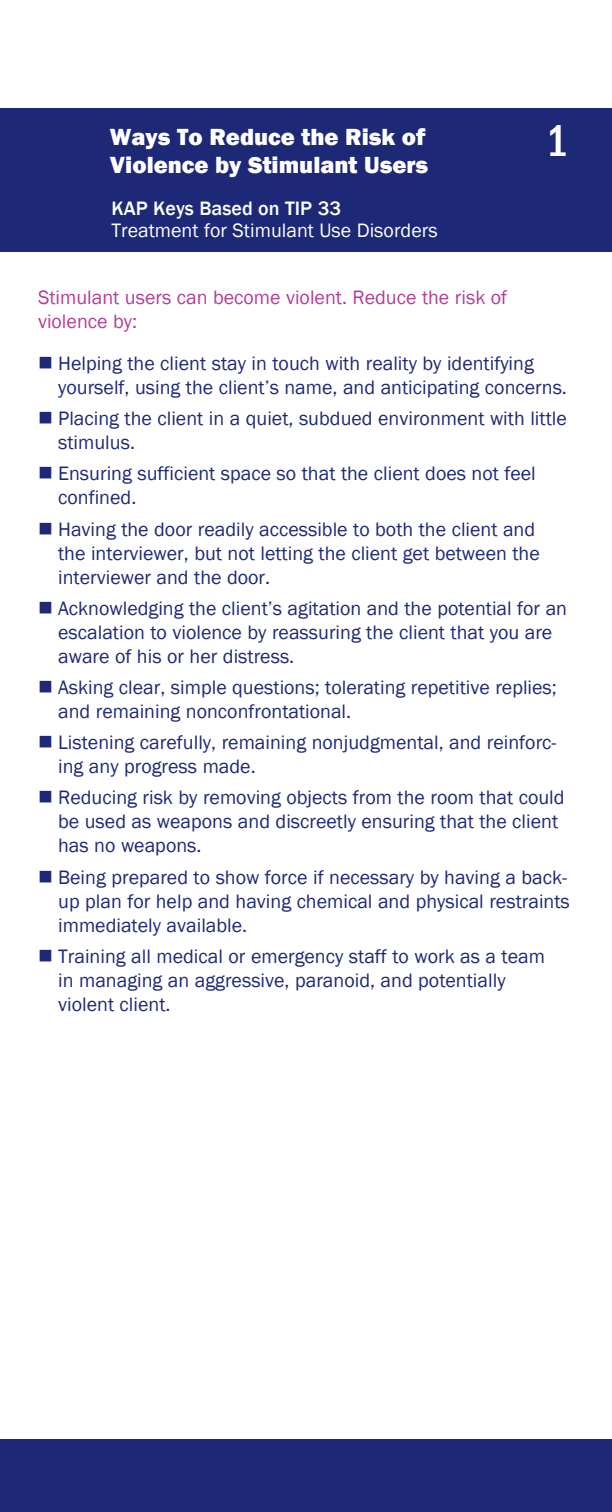
<style>
.page{position:relative;width:612px;height:1512px;background:#fff}
.page>*{position:absolute;margin:0;border:0;box-sizing:border-box;transform-origin:0 0}
.t1{font:500 condensed 46px "Franklin Gothic";color:#fff}
.t2{font:800 24px/28px "Franklin Gothic";color:#fff}
.t3{font:20px/24px "Franklin Gothic";color:#1d2877}
.t4{font:20px/24px "Franklin Gothic";color:#b43c96}
.t5{font:20px "Franklin Gothic";color:#fff}
.t6{font:500 20px "Franklin Gothic";color:#fff}
</style>
<div class="page">
<div style="left:0;top:108px;width:612px;height:144px;background:#1d2877"></div>
<div style="left:0;top:1440px;width:612px;height:72px;background:#1d2877"></div>
<p class="t2" style="left:110px;top:122px;width:320px">Ways To Reduce the Risk of<br>Violence by Stimulant Users</p>
<p class="t6" style="left:112px;top:196px;width:231px">KAP Keys Based on TIP 33</p>
<p class="t5" style="left:112px;top:218px;width:328px">Treatment for Stimulant Use Disorders</p>
<h1 class="t1" style="left:545px;top:114px;width:25px">1</h1>
<p class="t4" style="left:38px;top:285px;width:471px">Stimulant users can become violent. Reduce the risk of violence by:</p>
<p class="t3" style="left:58px;top:351px;width:510px">Helping the client stay in touch with reality by identifying yourself, using the client’s name, and anticipating concerns.</p>
<p class="t3" style="left:58px;top:406px;width:510px">Placing the client in a quiet, subdued environment with little stimulus.</p>
<p class="t3" style="left:58px;top:461px;width:479px">Ensuring sufficient space so that the client does not feel confined.</p>
<p class="t3" style="left:58px;top:517px;width:483px">Having the door readily accessible to both the client and the interviewer, but not letting the client get between the interviewer and the door.</p>
<p class="t3" style="left:58px;top:596px;width:510px">Acknowledging the client’s agitation and the potential for an escalation to violence by reassuring the client that you are aware of his or her distress.</p>
<p class="t3" style="left:58px;top:675px;width:500px">Asking clear, simple questions; tolerating repetitive replies; and remaining nonconfrontational.</p>
<p class="t3" style="left:58px;top:730px;width:500px">Listening carefully, remaining nonjudgmental, and reinforc&shy;ing any progress made.</p>
<p class="t3" style="left:58px;top:785px;width:508px">Reducing risk by removing objects from the room that could be used as weapons and discreetly ensuring that the client has no weapons.</p>
<p class="t3" style="left:58px;top:865px;width:513px">Being prepared to show force if necessary by having a back&shy;up plan for help and having chemical and physical restraints immediately available.</p>
<p class="t3" style="left:58px;top:944px;width:488px">Training all medical or emergency staff to work as a team in managing an aggressive, paranoid, and potentially violent client.</p>
</div>
